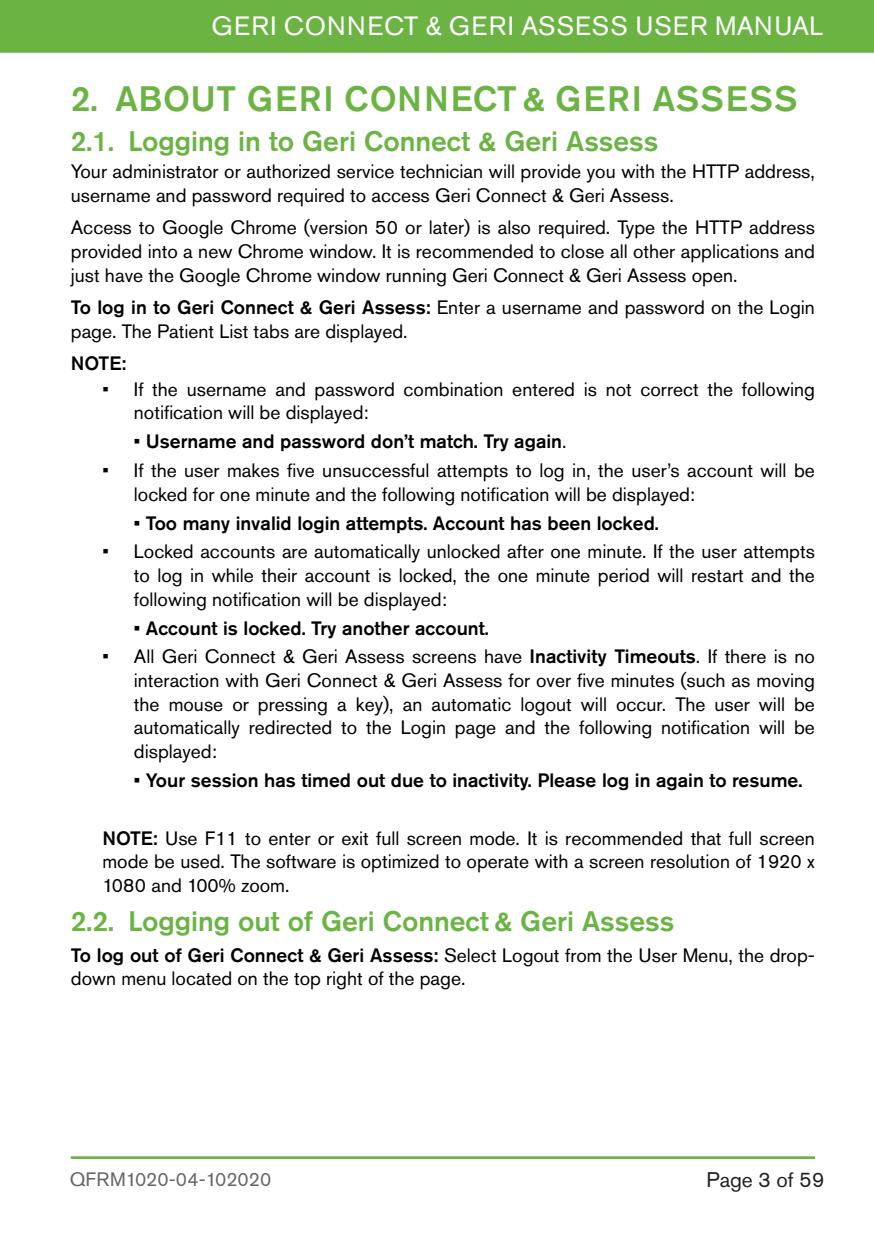
<style>
.page{position:relative;width:874px;height:1241px;background:#fff}
.page>*{position:absolute;margin:0;border:0;box-sizing:border-box;transform-origin:0 0}
.t1{font:500 35px "Akzidenz Grotesk Std";letter-spacing:.035em;color:#6bb444}
.t2{font:500 28px "Akzidenz Grotesk Std";color:#6bb444}
.t3{font:26.25px "Akzidenz Grotesk Std";letter-spacing:.035em;color:#fff}
.t4{font:21px "Akzidenz Grotesk Std";color:#231f20}
.BULLET_L1{font:19.25px/23.6px "Akzidenz Grotesk Std";color:#000}
.BULLET_L1-2{font:500 19.25px "Akzidenz Grotesk Std";color:#000}
.NORMAL_LAST_LINE{font:19.25px/23.6px "Akzidenz Grotesk Std";color:#000}
.t5{font:19.25px "Akzidenz Grotesk Std";color:#666}
.s1{font-weight:500}
.s2{font-weight:400}
</style>
<div class="page">
<div style="left:0;top:0;width:873px;height:53px;background:#6bb444"></div>
<hr style="left:71px;top:1156px;width:743px;height:1px;background:#6bb444">
<hr style="left:71px;top:1157px;width:743px;height:1px;background:#6bb444">
<h3 class="t3" style="left:211px;top:11px;width:613px">GERI CONNECT &amp; GERI ASSESS USER MANUAL</h3>
<p class="t1" style="left:71px;top:77px;width:727px">2. ABOUT GERI CONNECT &amp; GERI ASSESS</p>
<p class="t2" style="left:71px;top:124px;width:589px">2.1. Logging in to Geri Connect &amp; Geri Assess</p>
<p class="BULLET_L1" style="left:71px;top:160px;width:745px">Your administrator or authorized service technician will provide you with the HTTP address, username and password required to access Geri Connect &amp; Geri Assess.</p>
<p class="BULLET_L1" style="left:71px;top:216px;width:745px;text-align:justify">Access to Google Chrome (version 50 or later) is also required. Type the HTTP address provided into a new Chrome window. It is recommended to close all other applications and just have the Google Chrome window running Geri Connect &amp; Geri Assess open.</p>
<p class="BULLET_L1" style="left:71px;top:295px;width:745px"><span class="s1">To log in to Geri Connect &amp; Geri Assess:</span> Enter a username and password on the Login page. The Patient List tabs are displayed.</p>
<p class="BULLET_L1-2" style="left:71px;top:351px;width:57px">NOTE:</p>
<p class="BULLET_L1" style="left:134px;top:377px;width:682px;text-indent:-32px">• If the username and password combination entered is not correct the following notification will be displayed:</p>
<p class="BULLET_L1-2" style="left:134px;top:429px;width:434px">• Username and password don’t match. Try again<span class="s2">.</span></p>
<p class="BULLET_L1" style="left:134px;top:458px;width:682px;text-indent:-32px">• If the user makes five unsuccessful attempts to log in, the user’s account will be locked for one minute and the following notification will be displayed:</p>
<p class="BULLET_L1-2" style="left:134px;top:511px;width:526px">• Too many invalid login attempts. Account has been locked.</p>
<p class="BULLET_L1" style="left:134px;top:539px;width:682px;text-align:justify;text-indent:-32px">• Locked accounts are automatically unlocked after one minute. If the user attempts to log in while their account is locked, the one minute period will restart and the following notification will be displayed:</p>
<p class="BULLET_L1-2" style="left:134px;top:616px;width:356px">• Account is locked. Try another account.</p>
<p class="BULLET_L1" style="left:134px;top:644px;width:682px;text-align:justify;text-indent:-32px">• All Geri Connect &amp; Geri Assess screens have <span class="s1">Inactivity Timeouts</span>. If there is no interaction with Geri Connect &amp; Geri Assess for over five minutes (such as moving the mouse or pressing a key), an automatic logout will occur. The user will be automatically redirected to the Login page and the following notification will be displayed:</p>
<p class="BULLET_L1-2" style="left:134px;top:768px;width:669px">• Your session has timed out due to inactivity. Please log in again to resume.</p>
<p class="BULLET_L1" style="left:102px;top:826px;width:713px;text-align:justify"><span class="s1">NOTE:</span> Use F11 to enter or exit full screen mode. It is recommended that full screen mode be used. The software is optimized to operate with a screen resolution of 1920 x 1080 and 100% zoom.</p>
<p class="t2" style="left:71px;top:903px;width:604px">2.2. Logging out of Geri Connect &amp; Geri Assess</p>
<p class="NORMAL_LAST_LINE" style="left:71px;top:942px;width:745px"><span class="s1">To log out of Geri Connect &amp; Geri Assess:</span> Select Logout from the User Menu, the drop&shy;down menu located on the top right of the page.</p>
<p class="t5" style="left:70px;top:1167px;width:203px">QFRM1020-04-102020</p>
<p class="t4" style="left:706px;top:1167px;width:119px">Page 3 of 59</p>
</div>
